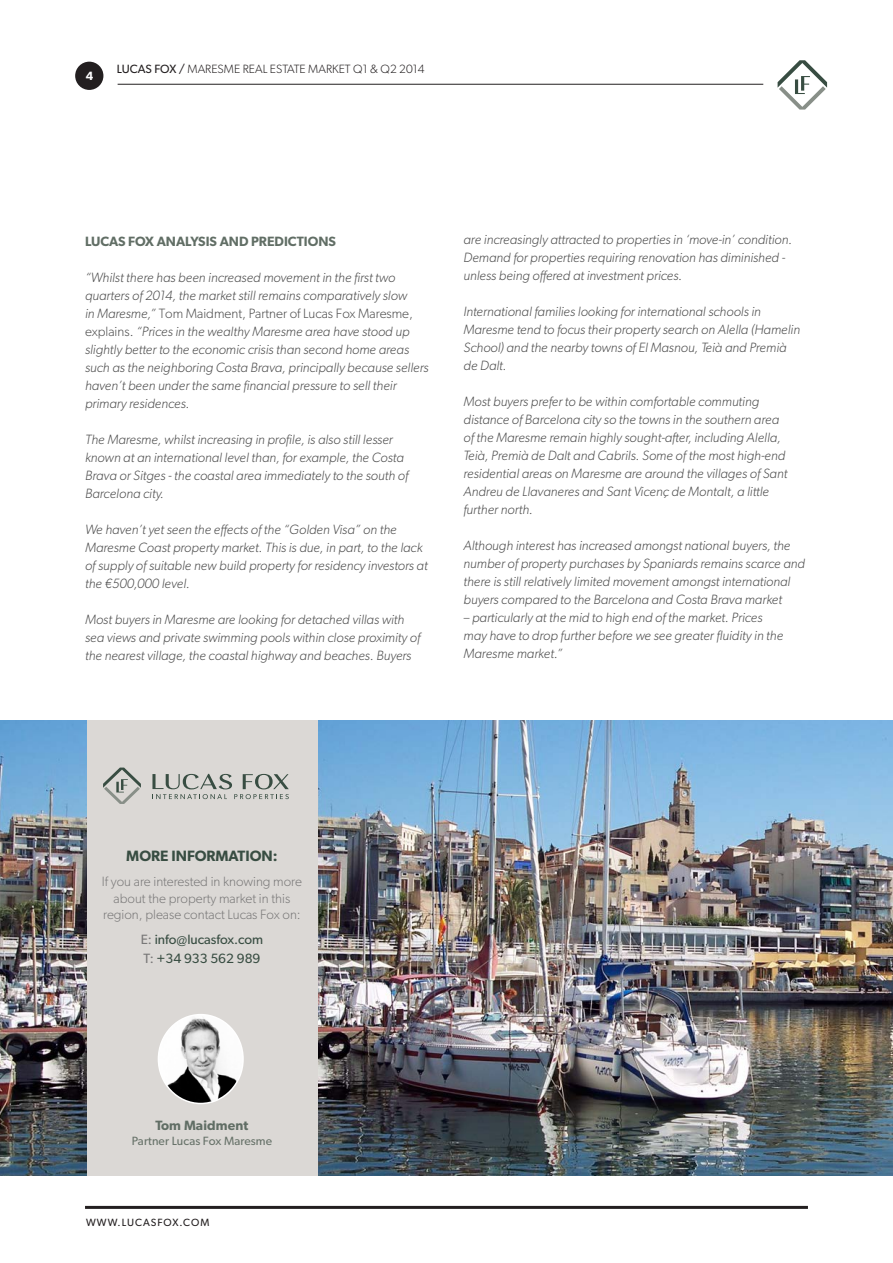
<style>
.page{position:relative;width:893px;height:1263px;background:#fff}
.page>*{position:absolute;margin:0;border:0;box-sizing:border-box;transform-origin:0 0}
.t1{font:600 15px "Gibson";color:#384d42}
.t2{font:italic 300 13.5px/18px "Gibson";color:#4d4d4d}
.OVERVIEW{font:300 13.5px/16.5px "Gibson";color:#797878;text-align:center}
.Name_Area_Directo{font:600 13.5px "Gibson";color:#616e65}
.OVERVIEW-2{font:13.5px "Gibson";color:#384d42}
.t3{font:300 12px "Gibson";letter-spacing:.005em;color:#231f20}
.Name_Area_Directo-2{font:12px "Gibson";letter-spacing:.01em;color:#677269}
.t4{font:600 12px "Gibson";color:#fff}
.t5{font:10.5px "Gibson";letter-spacing:.1em;color:#231f20}
.s1{font-weight:400}
.s2{font-style:normal}
.s3{color:#797878}
</style>
<div class="page">
<hr style="left:85px;top:1206px;width:723px;height:3px;background:#231f20">
<div style="left:75px;top:62px;width:28px;height:28px;background:#231f20;border-radius:50%"></div>
<hr style="left:118px;top:84px;width:645px;height:1px;background:#231f20">
<svg style="left:778px;top:60px;width:49px;height:50px"></svg>
<div style="left:85px;top:720px;width:233px;height:456px;background:#dbd8d5"></div>
<svg style="left:152px;top:774px;width:137px;height:25px"></svg>
<svg style="left:103px;top:767px;width:38px;height:37px"></svg>
<img style="left:0;top:720px;width:86px;height:456px">
<img style="left:318px;top:720px;width:575px;height:456px">
<img style="left:158px;top:1014px;width:83px;height:89px">
<div style="left:158px;top:1014px;width:86px;height:90px;border:2px solid #fff;border-radius:50%"></div>
<p class="t4" style="left:86px;top:68px;width:9px">4</p>
<p class="t3" style="left:117px;top:61px;width:309px"><span class="s1">LUCAS FOX /</span> MARESME REAL ESTATE MARKET Q1 &amp; Q2 2014</p>
<p class="Name_Area_Directo" style="left:85px;top:233px;width:252px">LUCAS FOX ANALYSIS AND PREDICTIONS</p>
<p class="t2" style="left:85px;top:268px;width:345px">“Whilst there has been increased movement in the first two quarters of 2014, the market still remains comparatively slow<br>in Maresme,” <span class="s2">Tom Maidment, Partner of Lucas Fox Maresme, explains.</span> “Prices in the wealthy Maresme area have stood up slightly better to the economic crisis than second home areas such as the neighboring Costa Brava, principally because sellers haven’t been under the same financial pressure to sell their primary residences.</p>
<p class="t2" style="left:85px;top:430px;width:325px">The Maresme, whilst increasing in profile, is also still lesser known at an international level than, for example, the Costa Brava or Sitges - the coastal area immediately to the south of Barcelona city.</p>
<p class="t2" style="left:85px;top:520px;width:344px">We haven’t yet seen the effects of the “Golden Visa” on the Maresme Coast property market. This is due, in part, to the lack of supply of suitable new build property for residency investors at the €500,000 level.</p>
<p class="t2" style="left:85px;top:610px;width:337px">Most buyers in Maresme are looking for detached villas with sea views and private swimming pools within close proximity of the nearest village, the coastal highway and beaches. Buyers</p>
<p class="t2" style="left:463px;top:230px;width:330px">are increasingly attracted to properties in ‘move-in’ condition.<br>Demand for properties requiring renovation has diminished - unless being offered at investment prices.</p>
<p class="t2" style="left:463px;top:302px;width:338px">International families looking for international schools in Maresme tend to focus their property search on Alella (Hamelin School) and the nearby towns of El Masnou, Teià and Premià de Dalt.</p>
<p class="t2" style="left:463px;top:392px;width:325px">Most buyers prefer to be within comfortable commuting distance of Barcelona city so the towns in the southern area of the Maresme remain highly sought-after, including Alella, Teià, Premià de Dalt and Cabrils. Some of the most high-end residential areas on Maresme are around the villages of Sant Andreu de Llavaneres and Sant Vicenç de Montalt, a little further north.</p>
<p class="t2" style="left:463px;top:536px;width:343px">Although interest has increased amongst national buyers, the number of property purchases by Spaniards remains scarce and there is still relatively limited movement amongst international buyers compared to the Barcelona and Costa Brava market</p>
<p class="t2" style="left:463px;top:608px;width:321px">– particularly at the mid to high end of the market. Prices may have to drop further before we see greater fluidity in the<br>Maresme market.”</p>
<p class="t1" style="left:126px;top:847px;width:153px">MORE INFORMATION:</p>
<p class="OVERVIEW" style="left:102px;top:873px;width:202px">If you are interested in knowing more about the property market in this region, please contact Lucas Fox on:</p>
<p class="OVERVIEW-2" style="left:141px;top:932px;width:124px"><span class="s3">E:</span> info@lucasfox.com</p>
<p class="OVERVIEW-2" style="left:143px;top:951px;width:119px"><span class="s3">T:</span> +34 933 562 989</p>
<p class="Name_Area_Directo" style="left:156px;top:1117px;width:94px">Tom Maidment</p>
<p class="Name_Area_Directo-2" style="left:132px;top:1134px;width:142px">Partner Lucas Fox Maresme</p>
<p class="t5" style="left:86px;top:1216px;width:125px">WWW.LUCASFOX.COM</p>
</div>
